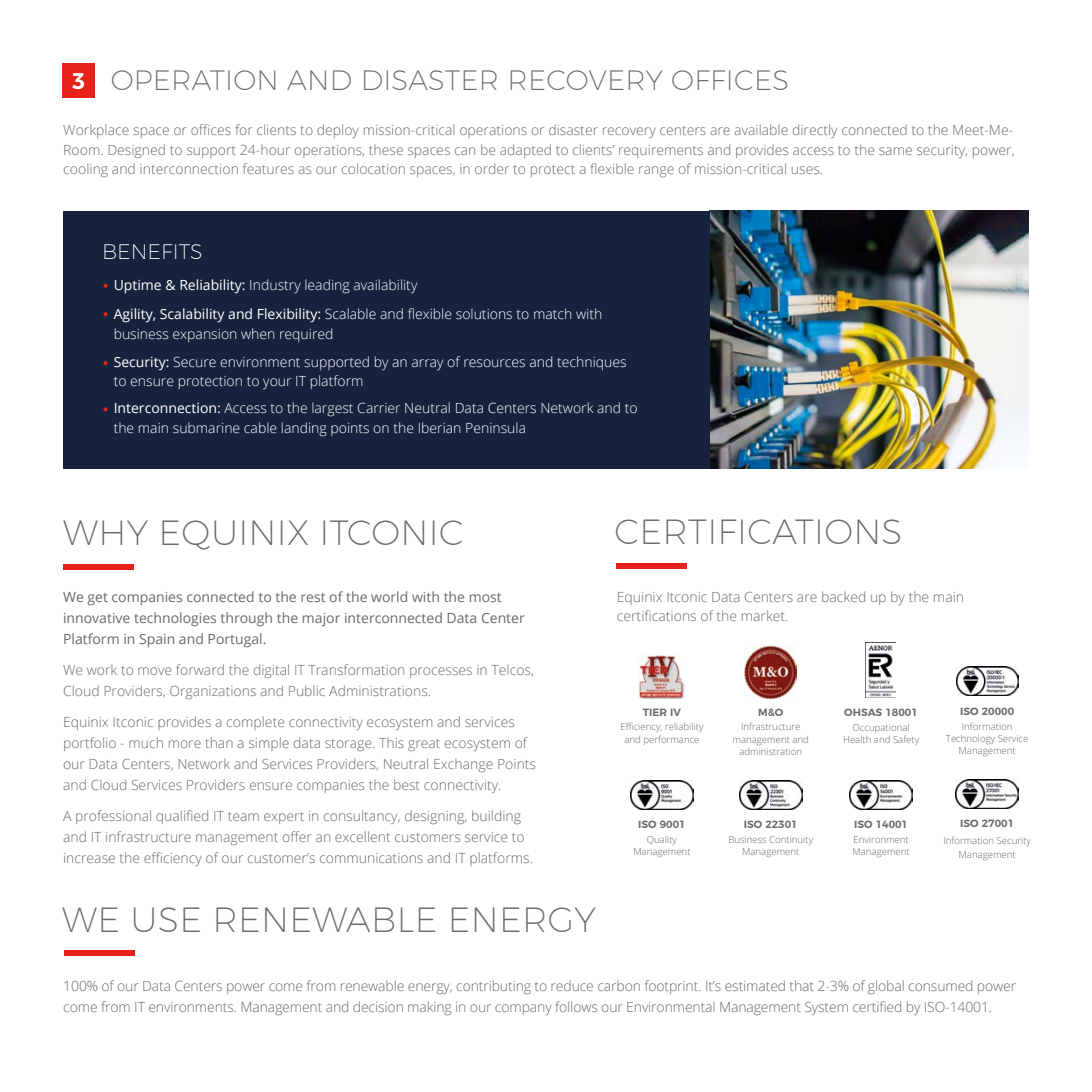
<style>
.page{position:relative;width:1092px;height:1092px;background:#fff}
.page>*{position:absolute;margin:0;border:0;box-sizing:border-box;transform-origin:0 0}
.t1{font:200 35px "Montserrat";letter-spacing:.01em;color:#696b6f}
.t2{font:200 35px "Montserrat";letter-spacing:.01em;color:#696a6f}
.t3{font:200 28px "Montserrat";letter-spacing:.01em;color:#696a6f}
.t4{font:600 22.75px "Montserrat";color:#fff}
.t5{font:200 21px "Montserrat";color:#fff}
.t6{font:300 14px/21px "Open Sans";color:#696a6f}
.t7{font:300 14px/29.8px "Open Sans";color:#fff}
.t8{font:14px/21px "Open Sans";color:#696a6f}
.t9{font:600 10.5px "Montserrat";color:#696a6f}
.t10{font:300 9.62px/12.2px "Open Sans";color:#696a6f;text-align:center}
.s1{font-weight:400}
</style>
<div class="page">
<div style="left:62px;top:63px;width:32px;height:34px;background:#e5231b"></div>
<div style="left:63px;top:564px;width:70px;height:5px;background:#e5231b"></div>
<img style="left:709px;top:211px;width:319px;height:257px">
<div style="left:63px;top:211px;width:646px;height:257px;background:#17233d"></div>
<svg style="left:103px;top:284px;width:4px;height:4px"></svg>
<svg style="left:103px;top:312px;width:4px;height:4px"></svg>
<svg style="left:103px;top:361px;width:4px;height:4px"></svg>
<svg style="left:103px;top:407px;width:4px;height:4px"></svg>
<div style="left:65px;top:950px;width:70px;height:5px;background:#e5231b"></div>
<div style="left:616px;top:563px;width:71px;height:6px;background:#e5231b"></div>
<img style="left:630px;top:780px;width:63px;height:29px">
<img style="left:849px;top:780px;width:63px;height:29px">
<img style="left:639px;top:654px;width:45px;height:46px">
<img style="left:956px;top:666px;width:62px;height:29px">
<img style="left:955px;top:779px;width:63px;height:29px">
<img style="left:744px;top:645px;width:52px;height:53px">
<img style="left:739px;top:780px;width:63px;height:29px">
<img style="left:865px;top:642px;width:30px;height:55px">
<h3 class="t4" style="left:72px;top:62px;width:14px">3</h3>
<h2 class="t3" style="left:111px;top:63px;width:680px">OPERATION AND DISASTER RECOVERY OFFICES</h2>
<p class="t6" style="left:63px;top:120px;width:952px;line-height:19.2px;text-align:justify">Workplace space or offices for clients to deploy mission-critical operations or disaster recovery centers are available directly connected to the Meet-Me-Room. Designed to support 24-hour operations, these spaces can be adapted to clients’ requirements and provides access to the same security, power, cooling and interconnection features as our colocation spaces, in order to protect a flexible range of mission-critical uses.</p>
<h3 class="t5" style="left:102px;top:239px;width:102px">BENEFITS</h3>
<p class="t7" style="left:114px;top:269px;width:490px"><span class="s1">Uptime &amp; Reliability:</span> Industry leading availability<br><span class="s1">Agility, Scalability and Flexibility:</span> Scalable and flexible solutions to match with</p>
<p class="t7" style="left:114px;top:319px;width:514px;line-height:28.3px">business expansion when required<br><span class="s1">Security:</span> Secure environment supported by an array of resources and techniques</p>
<p class="t7" style="left:114px;top:367px;width:525px;line-height:26.9px">to ensure protection to your IT platform<br><span class="s1">Interconnection:</span> Access to the largest Carrier Neutral Data Centers Network and to</p>
<p class="t7" style="left:114px;top:412px;width:414px">the main submarine cable landing points on the Iberian Peninsula</p>
<h1 class="t2" style="left:63px;top:510px;width:402px">WHY EQUINIX ITCONIC</h1>
<p class="t8" style="left:63px;top:586px;width:463px">We get companies connected to the rest of the world with the most innovative technologies through the major interconnected Data Center<br>Platform in Spain and Portugal.</p>
<p class="t6" style="left:63px;top:659px;width:472px">We work to move forward the digital IT Transformation processes in Telcos,<br>Cloud Providers, Organizations and Public Administrations.</p>
<p class="t6" style="left:63px;top:711px;width:474px">Equinix Itconic provides a complete connectivity ecosystem and services portfolio - much more than a simple data storage. This great ecosystem of our Data Centers, Network and Services Providers, Neutral Exchange Points and Cloud Services Providers ensure companies the best connectivity.</p>
<p class="t6" style="left:63px;top:805px;width:471px">A professional qualified IT team expert in consultancy, designing, building and IT infrastructure management offer an excellent customers service to increase the efficiency of our customer’s communications and IT platforms.</p>
<h1 class="t1" style="left:62px;top:898px;width:535px">WE USE RENEWABLE ENERGY</h1>
<h1 class="t1" style="left:614px;top:510px;width:289px">CERTIFICATIONS</h1>
<p class="t6" style="left:616px;top:586px;width:349px;line-height:19.2px">Equinix Itconic Data Centers are backed up by the main certifications of the market.</p>
<p class="t9" style="left:642px;top:703px;width:40px">TIER IV</p>
<p class="t10" style="left:620px;top:720px;width:84px">Efficiency, reliability and performance</p>
<p class="t9" style="left:758px;top:703px;width:27px">M&amp;O</p>
<p class="t10" style="left:732px;top:720px;width:78px">Infrastructure management and administration</p>
<p class="t9" style="left:638px;top:815px;width:49px">ISO 9001</p>
<p class="t10" style="left:633px;top:833px;width:59px">Quality<br>Management</p>
<p class="t9" style="left:743px;top:815px;width:55px">ISO 22301</p>
<p class="t10" style="left:728px;top:832px;width:86px">Business Continuity<br>Management</p>
<p class="t9" style="left:844px;top:703px;width:75px">OHSAS 18001</p>
<p class="t10" style="left:843px;top:720px;width:78px">Occupational<br>Health and Safety</p>
<p class="t9" style="left:960px;top:702px;width:55px">ISO 20000</p>
<p class="t10" style="left:945px;top:719px;width:84px">Information<br>Technology Service<br>Management</p>
<p class="t9" style="left:854px;top:815px;width:55px">ISO 14001</p>
<p class="t10" style="left:852px;top:832px;width:59px;text-align:left">Environment<br>Management</p>
<p class="t9" style="left:960px;top:815px;width:55px">ISO 27001</p>
<p class="t10" style="left:943px;top:833px;width:89px;line-height:14px">Information Security<br>Management</p>
<p class="t6" style="left:63px;top:974px;width:954px">100% of our Data Centers power come from renewable energy, contributing to reduce carbon footprint. It’s estimated that 2-3% of global consumed power come from IT environments. Management and decision making in our company follows our Environmental Management System certified by ISO-14001.</p>
</div>
